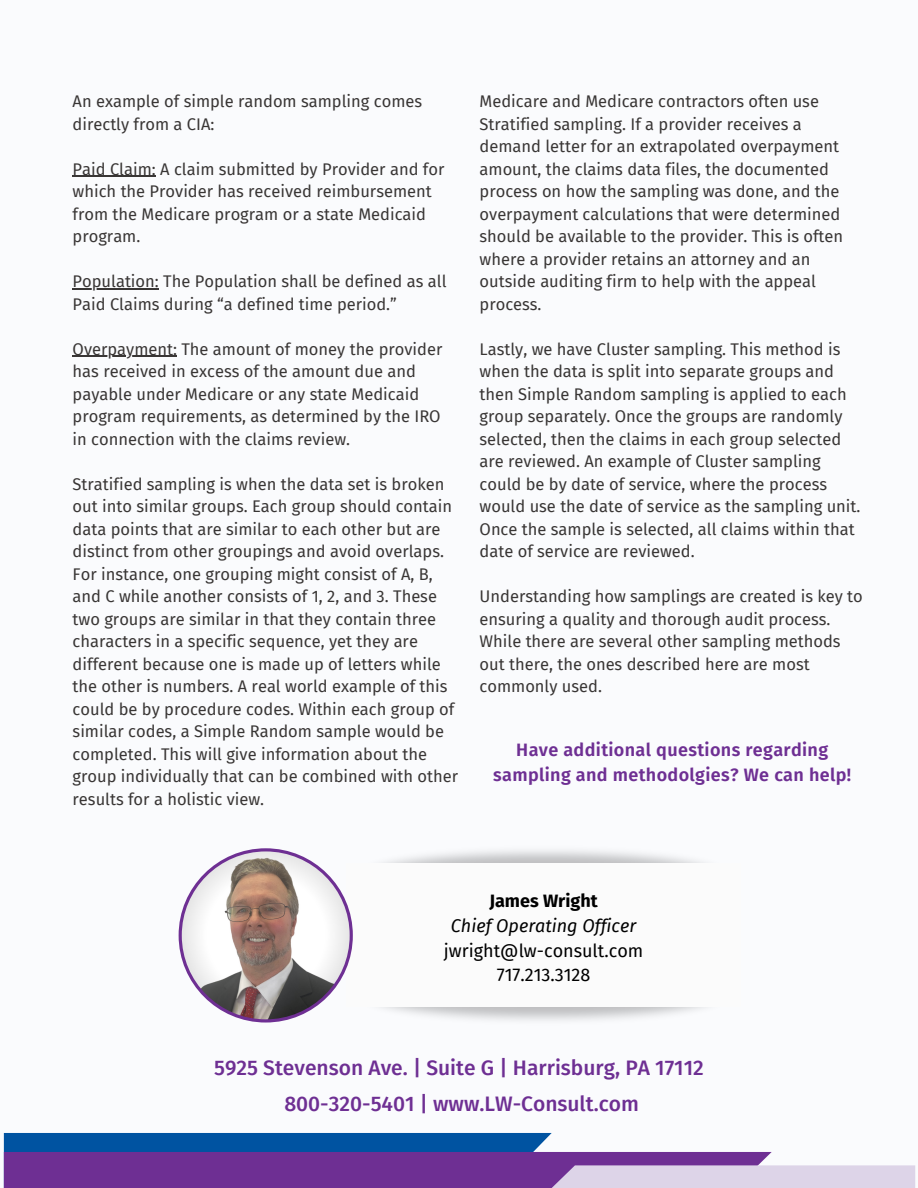
<style>
.page{position:relative;width:918px;height:1188px;background:#fafbfd}
.page>*{position:absolute;margin:0;border:0;box-sizing:border-box;transform-origin:0 0}
.t1{font:500 21px "Fira Sans";color:#6e2f93}
.t2{font:600 18px/24.8px "Fira Sans";letter-spacing:.02em;color:#6e2f93;text-align:center}
.t3{font:18px "Fira Sans";color:#000}
.t4{font:italic 18px "Fira Sans";color:#000}
.t5{font:700 18px "Fira Sans";color:#000}
.t6{font:16.5px/22.5px "Fira Sans";color:#393635}
</style>
<div class="page">
<svg style="left:4px;top:1133px;width:911px;height:55px"></svg>
<svg style="left:179px;top:848px;width:174px;height:175px"></svg>
<hr style="left:73px;top:176px;width:83px;height:1px;background:#393635">
<hr style="left:73px;top:288px;width:86px;height:1px;background:#393635">
<hr style="left:73px;top:356px;width:104px;height:1px;background:#393635">
<p class="t6" style="left:73px;top:90px;width:351px">An example of simple random sampling comes directly from a CIA:</p>
<p class="t6" style="left:73px;top:158px;width:373px">Paid Claim: A claim submitted by Provider and for which the Provider has received reimbursement from the Medicare program or a state Medicaid program.</p>
<p class="t6" style="left:73px;top:270px;width:375px">Population: The Population shall be defined as all<br>Paid Claims during “a defined time period.”</p>
<p class="t6" style="left:73px;top:338px;width:371px">Overpayment: The amount of money the provider has received in excess of the amount due and</p>
<p class="t6" style="left:73px;top:383px;width:370px">payable under Medicare or any state Medicaid program requirements, as determined by the IRO in connection with the claims review.</p>
<p class="t6" style="left:73px;top:473px;width:387px">Stratified sampling is when the data set is broken out into similar groups. Each group should contain data points that are similar to each other but are distinct from other groupings and avoid overlaps.<br>For instance, one grouping might consist of A, B, and C while another consists of 1, 2, and 3. These two groups are similar in that they contain three characters in a specific sequence, yet they are different because one is made up of letters while the other is numbers. A real world example of this could be by procedure codes. Within each group of similar codes, a Simple Random sample would be completed. This will give information about the group individually that can be combined with other results for a holistic view.</p>
<p class="t6" style="left:480px;top:90px;width:365px">Medicare and Medicare contractors often use Stratified sampling. If a provider receives a demand letter for an extrapolated overpayment amount, the claims data files, the documented process on how the sampling was done, and the overpayment calculations that were determined should be available to the provider. This is often where a provider retains an attorney and an outside auditing firm to help with the appeal process.</p>
<p class="t6" style="left:480px;top:338px;width:382px">Lastly, we have Cluster sampling. This method is when the data is split into separate groups and then Simple Random sampling is applied to each group separately. Once the groups are randomly selected, then the claims in each group selected are reviewed. An example of Cluster sampling could be by date of service, where the process would use the date of service as the sampling unit.<br>Once the sample is selected, all claims within that date of service are reviewed.</p>
<p class="t6" style="left:480px;top:585px;width:385px">Understanding how samplings are created is key to ensuring a quality and thorough audit process.<br>While there are several other sampling methods out there, the ones described here are most commonly used.</p>
<p class="t2" style="left:493px;top:738px;width:360px">Have additional questions regarding sampling and methodolgies? We can help!</p>
<p class="t5" style="left:489px;top:890px;width:110px">James Wright</p>
<p class="t4" style="left:451px;top:915px;width:187px">Chief Operating Officer</p>
<p class="t3" style="left:444px;top:940px;width:201px">jwright@lw-consult.com</p>
<p class="t3" style="left:497px;top:964px;width:95px">717.213.3128</p>
<p class="t1" style="left:214px;top:1055px;width:491px">5925 Stevenson Ave. | Suite G | Harrisburg, PA 17112</p>
<p class="t1" style="left:284px;top:1091px;width:356px">800-320-5401 | www.LW-Consult.com</p>
</div>
